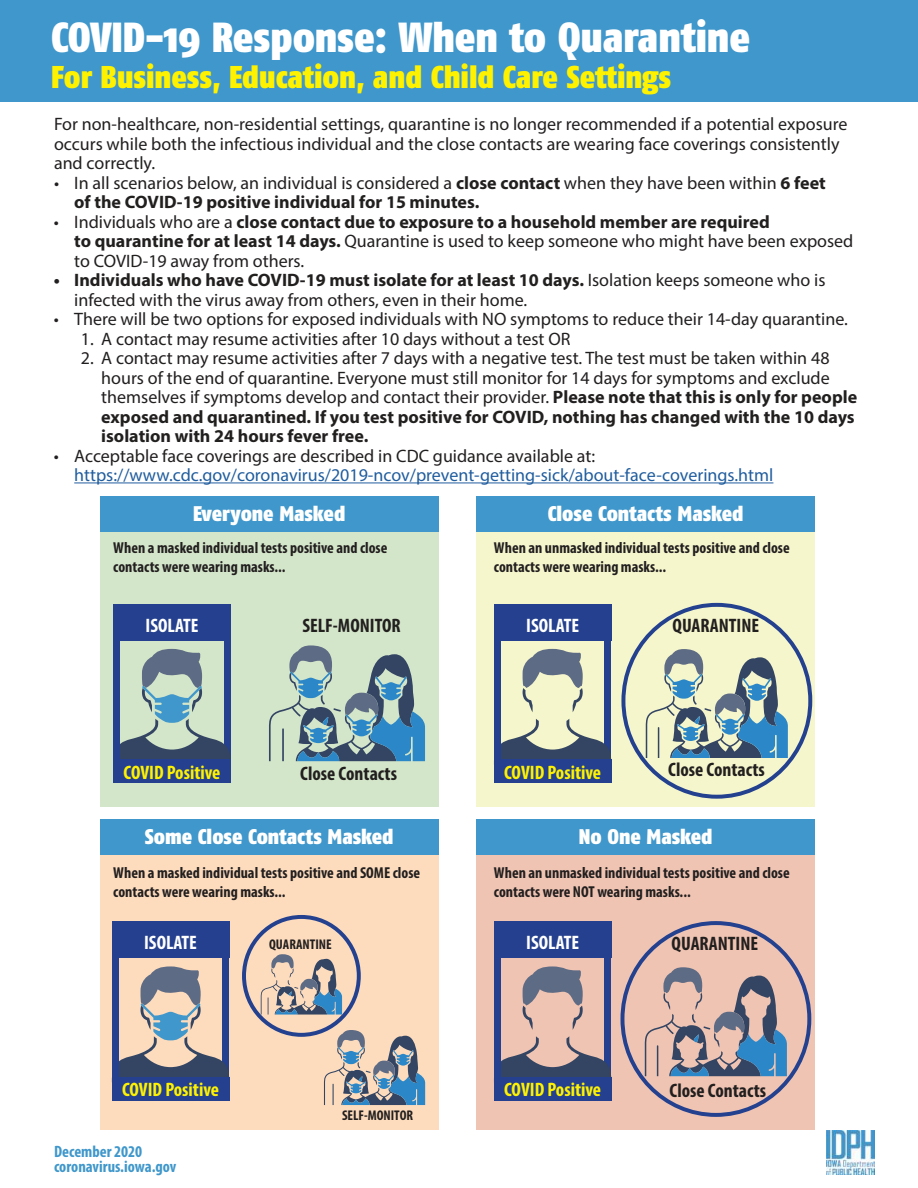
<style>
.page{position:relative;width:918px;height:1188px;background:#fff}
.page>*{position:absolute;margin:0;border:0;box-sizing:border-box;transform-origin:0 0}
.t1{font:900 42px "Fago Co";color:#fff}
.t2{font:900 31.5px "Fago Co";color:#fff200}
.t3{font:900 21.15px "Fago Co";letter-spacing:-.005em;color:#fff}
.t4{font:700 condensed 19.5px "Myriad Pro";color:#221f1f}
.t5{font:700 condensed 19.5px "Myriad Pro";color:#fff200}
.t6{font:700 condensed 19.5px "Myriad Pro";color:#fff}
.t7{font:18px/19.5px "Myriad Pro";color:#221f1f}
.t8{font:18px "Myriad Pro";color:#205d9e}
.t9{font:700 condensed 16.5px/15px "Myriad Pro";color:#3f97cb}
.t10{font:700 condensed 15.9px/19px "Myriad Pro";color:#221f1f}
.t11{font:700 condensed 14.1px "Myriad Pro";color:#221f1f}
.s1{font-weight:700}
</style>
<div class="page">
<hr style="left:74px;top:482px;width:699px;height:1px;background:#205d9e">
<div style="left:0;top:0;width:918px;height:102px;background:#3f97cb"></div>
<img style="left:826px;top:1131px;width:49px;height:44px">
<div style="left:477px;top:819px;width:338px;height:310px;background:#f0c4b3"></div>
<div style="left:100px;top:819px;width:338px;height:310px;background:#fddcbe"></div>
<div style="left:100px;top:819px;width:338px;height:36px;background:#3f97cb"></div>
<div style="left:477px;top:819px;width:338px;height:36px;background:#3f97cb"></div>
<div style="left:222px;top:954px;width:7px;height:123px;background:#24408e"></div>
<svg style="left:112px;top:966px;width:117px;height:135px"></svg>
<div style="left:112px;top:922px;width:117px;height:36px;background:#24408e"></div>
<div style="left:112px;top:1077px;width:117px;height:23px;background:#24408e"></div>
<div style="left:112px;top:954px;width:7px;height:123px;background:#24408e"></div>
<div style="left:604px;top:954px;width:7px;height:123px;background:#24408e"></div>
<svg style="left:494px;top:1036px;width:117px;height:65px"></svg>
<svg style="left:523px;top:966px;width:60px;height:64px"></svg>
<div style="left:494px;top:922px;width:117px;height:36px;background:#24408e"></div>
<div style="left:494px;top:1077px;width:117px;height:23px;background:#24408e"></div>
<div style="left:494px;top:954px;width:7px;height:123px;background:#24408e"></div>
<svg style="left:324px;top:1030px;width:101px;height:75px"></svg>
<svg style="left:261px;top:954px;width:81px;height:61px"></svg>
<svg style="left:645px;top:967px;width:142px;height:109px"></svg>
<div style="left:620px;top:921px;width:191px;height:196px;border:4px solid #23418f;border-radius:50%"></div>
<div style="left:242px;top:915px;width:119px;height:122px;border:4px solid #23418f;border-radius:50%"></div>
<div style="left:100px;top:496px;width:338px;height:310px;background:#d4e6ca"></div>
<div style="left:477px;top:496px;width:338px;height:310px;background:#f6f6cc"></div>
<div style="left:100px;top:496px;width:338px;height:36px;background:#3f97cb"></div>
<div style="left:477px;top:496px;width:338px;height:36px;background:#3f97cb"></div>
<div style="left:224px;top:637px;width:7px;height:122px;background:#24408e"></div>
<svg style="left:120px;top:649px;width:111px;height:110px"></svg>
<div style="left:113px;top:604px;width:118px;height:36px;background:#24408e"></div>
<div style="left:113px;top:759px;width:118px;height:24px;background:#24408e"></div>
<div style="left:113px;top:637px;width:7px;height:122px;background:#24408e"></div>
<div style="left:604px;top:637px;width:7px;height:122px;background:#24408e"></div>
<svg style="left:501px;top:719px;width:110px;height:40px"></svg>
<svg style="left:523px;top:649px;width:60px;height:63px"></svg>
<div style="left:494px;top:604px;width:117px;height:36px;background:#24408e"></div>
<div style="left:494px;top:759px;width:117px;height:24px;background:#24408e"></div>
<div style="left:494px;top:637px;width:7px;height:122px;background:#24408e"></div>
<svg style="left:269px;top:645px;width:156px;height:116px"></svg>
<svg style="left:646px;top:649px;width:142px;height:109px"></svg>
<div style="left:621px;top:603px;width:191px;height:196px;border:4px solid #23418f;border-radius:50%"></div>
<h1 class="t1" style="left:51px;top:19px;width:700px">COVID-19 Response: When to Quarantine</h1>
<h2 class="t2" style="left:51px;top:63px;width:621px">For Business, Education, and Child Care Settings</h2>
<p class="t7" style="left:54px;top:116px;width:795px">For non-healthcare, non-residential settings, quarantine is no longer recommended if a potential exposure occurs while both the infectious individual and the close contacts are wearing face coverings consistently and correctly.</p>
<p class="t7" style="left:74px;top:174px;width:753px;text-indent:-20px">• In all scenarios below, an individual is considered a <span class="s1">close contact</span> when they have been within <span class="s1">6 feet of the COVID-19 positive individual for 15 minutes.</span></p>
<p class="t7" style="left:74px;top:213px;width:781px;text-indent:-20px">• Individuals who are a <span class="s1">close contact due to exposure to a household member are required<br>to quarantine for at least 14 days.</span> Quarantine is used to keep someone who might have been exposed to COVID-19 away from others.</p>
<p class="t7" style="left:74px;top:272px;width:753px;text-indent:-20px"><span class="s1">• Individuals who have COVID-19 must isolate for at least 10 days.</span> Isolation keeps someone who is infected with the virus away from others, even in their home.</p>
<p class="t7" style="left:54px;top:311px;width:795px">• There will be two options for exposed individuals with NO symptoms to reduce their 14-day quarantine.</p>
<p class="t7" style="left:81px;top:330px;width:491px">1. A contact may resume activities after 10 days without a test OR</p>
<p class="t7" style="left:101px;top:350px;width:757px;text-indent:-20px">2. A contact may resume activities after 7 days with a negative test. The test must be taken within 48 hours of the end of quarantine. Everyone must still monitor for 14 days for symptoms and exclude themselves if symptoms develop and contact their provider. <span class="s1">Please note that this is only for people exposed and quarantined. If you test positive for COVID, nothing has changed with the 10 days isolation with 24 hours fever free.</span></p>
<p class="t7" style="left:54px;top:447px;width:543px">• Acceptable face coverings are described in CDC guidance available at:</p>
<p class="t8" style="left:74px;top:468px;width:701px">https://www.cdc.gov/coronavirus/2019-ncov/prevent-getting-sick/about-face-coverings.html</p>
<p class="t3" style="left:193px;top:504px;width:154px">Everyone Masked</p>
<p class="t3" style="left:548px;top:504px;width:197px">Close Contacts Masked</p>
<p class="t10" style="left:113px;top:540px;width:276px">When a masked individual tests positive and close contacts were wearing masks...</p>
<p class="t10" style="left:494px;top:540px;width:297px">When an unmasked individual tests positive and close contacts were wearing masks...</p>
<p class="t6" style="left:146px;top:618px;width:54px">ISOLATE</p>
<p class="t5" style="left:124px;top:765px;width:99px">COVID Positive</p>
<p class="t4" style="left:302px;top:618px;width:100px">SELF-MONITOR</p>
<p class="t4" style="left:673px;top:618px;width:88px">QUARANTINE</p>
<p class="t6" style="left:526px;top:618px;width:54px">ISOLATE</p>
<p class="t4" style="left:300px;top:766px;width:98px">Close Contacts</p>
<p class="t5" style="left:504px;top:765px;width:98px">COVID Positive</p>
<p class="t4" style="left:668px;top:762px;width:98px">Close Contacts</p>
<p class="t3" style="left:145px;top:827px;width:250px">Some Close Contacts Masked</p>
<p class="t3" style="left:579px;top:827px;width:135px">No One Masked</p>
<p class="t10" style="left:113px;top:864px;width:308px">When a masked individual tests positive and SOME close contacts were wearing masks...</p>
<p class="t10" style="left:494px;top:864px;width:297px">When an unmasked individual tests positive and close contacts were NOT wearing masks...</p>
<p class="t6" style="left:144px;top:936px;width:54px">ISOLATE</p>
<p class="t6" style="left:526px;top:936px;width:54px">ISOLATE</p>
<p class="t11" style="left:269px;top:939px;width:64px">QUARANTINE</p>
<p class="t4" style="left:672px;top:936px;width:88px">QUARANTINE</p>
<p class="t5" style="left:122px;top:1082px;width:99px">COVID Positive</p>
<p class="t9" style="left:54px;top:1146px;width:124px">December 2020 coronavirus.iowa.gov</p>
<p class="t11" style="left:342px;top:1110px;width:73px">SELF-MONITOR</p>
<p class="t5" style="left:504px;top:1082px;width:98px">COVID Positive</p>
<p class="t4" style="left:670px;top:1083px;width:98px">Close Contacts</p>
</div>
